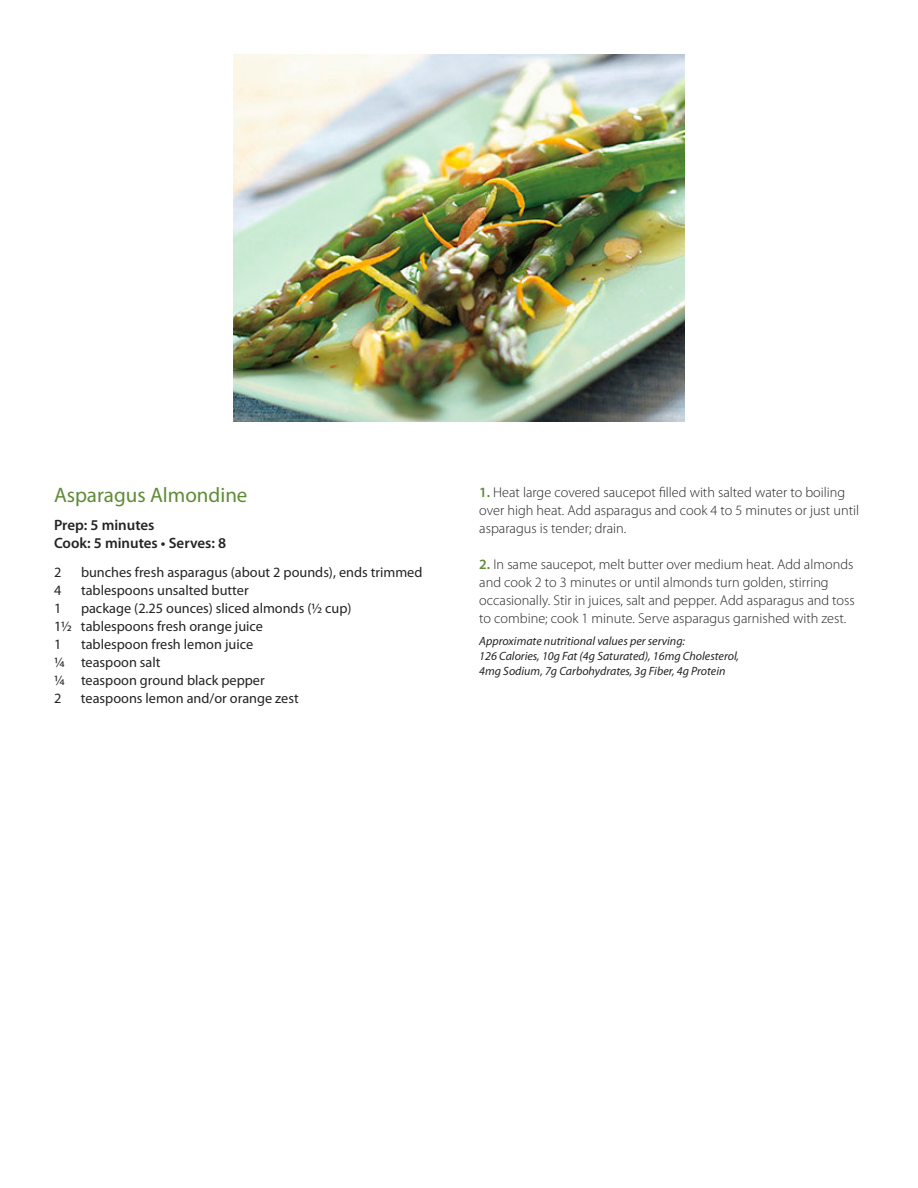
<style>
.page{position:relative;width:918px;height:1188px;background:#fff}
.page>*{position:absolute;margin:0;border:0;box-sizing:border-box;transform-origin:0 0}
.t1{font:21px "Myriad Pro";color:#5f8c37}
.t2{font:600 15px/18px "Myriad Pro";color:#242424}
.t3{font:300 14.25px/18px "Myriad Pro";color:#242424}
.t4{font:14.25px/18px "Myriad Pro";color:#242424}
.t5{font:italic 12px/15px "Myriad Pro";color:#242424}
.s1{font-weight:600;color:#5f8c37}
</style>
<div class="page">
<img style="left:233px;top:54px;width:452px;height:367px">
<h1 class="t1" style="left:54px;top:487px;width:195px">Asparagus Almondine</h1>
<p class="t2" style="left:54px;top:517px;width:174px">Prep: 5 minutes<br>Cook: 5 minutes • Serves: 8</p>
<p class="t4" style="left:54px;top:564px;width:9px">2</p>
<p class="t4" style="left:81px;top:564px;width:343px">bunches fresh asparagus (about 2 pounds), ends trimmed</p>
<p class="t4" style="left:54px;top:582px;width:9px">4</p>
<p class="t4" style="left:81px;top:582px;width:169px">tablespoons unsalted butter</p>
<p class="t4" style="left:54px;top:600px;width:9px">1</p>
<p class="t4" style="left:54px;top:600px;width:299px;text-indent:27px">package (2.25 ounces) sliced almonds (½ cup)<br>1½ tablespoons fresh orange juice<br>1</p>
<p class="t4" style="left:54px;top:636px;width:212px;text-indent:27px">tablespoon fresh lemon juice ¼ teaspoon salt<br>¼ teaspoon ground black pepper<br>2</p>
<p class="t4" style="left:81px;top:690px;width:219px">teaspoons lemon and/or orange zest</p>
<p class="t3" style="left:479px;top:484px;width:381px"><span class="s1">1.</span> Heat large covered saucepot filled with salted water to boiling over high heat. Add asparagus and cook 4 to 5 minutes or just until asparagus is tender; drain.</p>
<p class="t3" style="left:479px;top:556px;width:377px"><span class="s1">2.</span> In same saucepot, melt butter over medium heat. Add almonds and cook 2 to 3 minutes or until almonds turn golden, stirring occasionally. Stir in juices, salt and pepper. Add asparagus and toss to combine; cook 1 minute. Serve asparagus garnished with zest.</p>
<p class="t5" style="left:479px;top:635px;width:261px">Approximate nutritional values per serving:<br>126 Calories, 10g Fat (4g Saturated), 16mg Cholesterol,<br>4mg Sodium, 7g Carbohydrates, 3g Fiber, 4g Protein</p>
</div>
